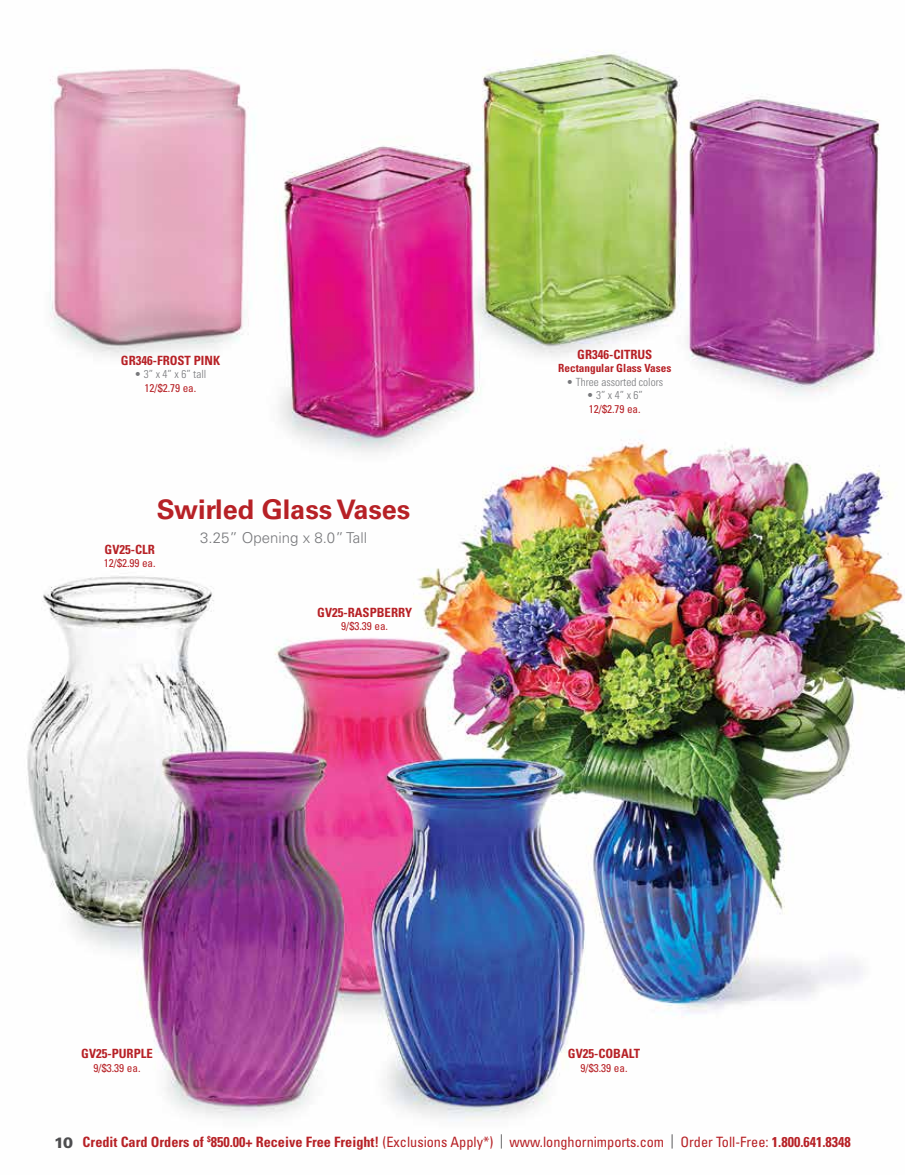
<style>
.page{position:relative;width:905px;height:1175px;background:#fff}
.page>*{position:absolute;margin:0;border:0;box-sizing:border-box;transform-origin:0 0}
.t1{font:700 27px "Univers LT Std";color:#b72126}
.t2{font:300 15px "Univers LT Std";color:#77787b}
.t3{font:900 15px "Univers LT Std";color:#4d4d4f}
.t4{font:700 condensed 14.25px "Univers LT Std";color:#b72126}
.t5{font:700 condensed 12.75px "Univers LT Std";color:#b72126}
.t6{font:condensed 11.25px "Univers LT Std";color:#b72126}
.t7{font:300 condensed 11.25px "Univers LT Std";color:#77787b}
.t8{font:700 condensed 11.25px "Univers LT Std";color:#b72126}
.s1{font-weight:400}
</style>
<div class="page">
<img style="left:27px;top:50px;width:877px;height:1070px">
<p class="t5" style="left:121px;top:352px;width:101px">GR346-FROST PINK</p>
<p class="t7" style="left:135px;top:368px;width:73px">• 3” x 4” x 6” tall</p>
<p class="t6" style="left:144px;top:381px;width:53px">12/$2.79 ea.</p>
<h1 class="t1" style="left:157px;top:494px;width:255px">Swirled Glass Vases</h1>
<p class="t2" style="left:200px;top:528px;width:168px">3.25” Opening x 8.0” Tall</p>
<p class="t5" style="left:105px;top:541px;width:52px">GV25-CLR</p>
<p class="t6" style="left:104px;top:556px;width:53px">12/$2.99 ea.</p>
<p class="t5" style="left:317px;top:604px;width:96px">GV25-RASPBERRY</p>
<p class="t6" style="left:341px;top:619px;width:48px">9/$3.39 ea.</p>
<p class="t5" style="left:577px;top:346px;width:77px">GR346-CITRUS</p>
<p class="t8" style="left:558px;top:361px;width:115px">Rectangular Glass Vases</p>
<p class="t7" style="left:566px;top:375px;width:98px">• Three assorted colors</p>
<p class="t7" style="left:586px;top:389px;width:58px">• 3” x 4” x 6”</p>
<p class="t6" style="left:589px;top:402px;width:53px">12/$2.79 ea.</p>
<p class="t5" style="left:81px;top:1045px;width:73px">GV25-PURPLE</p>
<p class="t6" style="left:94px;top:1060px;width:48px">9/$3.39 ea.</p>
<p class="t5" style="left:568px;top:1045px;width:74px">GV25-COBALT</p>
<p class="t6" style="left:580px;top:1060px;width:48px">9/$3.39 ea.</p>
<p class="t3" style="left:54px;top:1132px;width:21px">10</p>
<p class="t4" style="left:83px;top:1133px;width:769px">Credit Card Orders of <sup>$</sup>850.00+ Receive Free Freight! <span class="s1">(Exclusions Apply*)</span> <sup>|</sup> <span class="s1">www.longhornimports.com</span> <sup>|</sup> <span class="s1">Order Toll-Free:</span> 1.800.641.8348</p>
</div>
